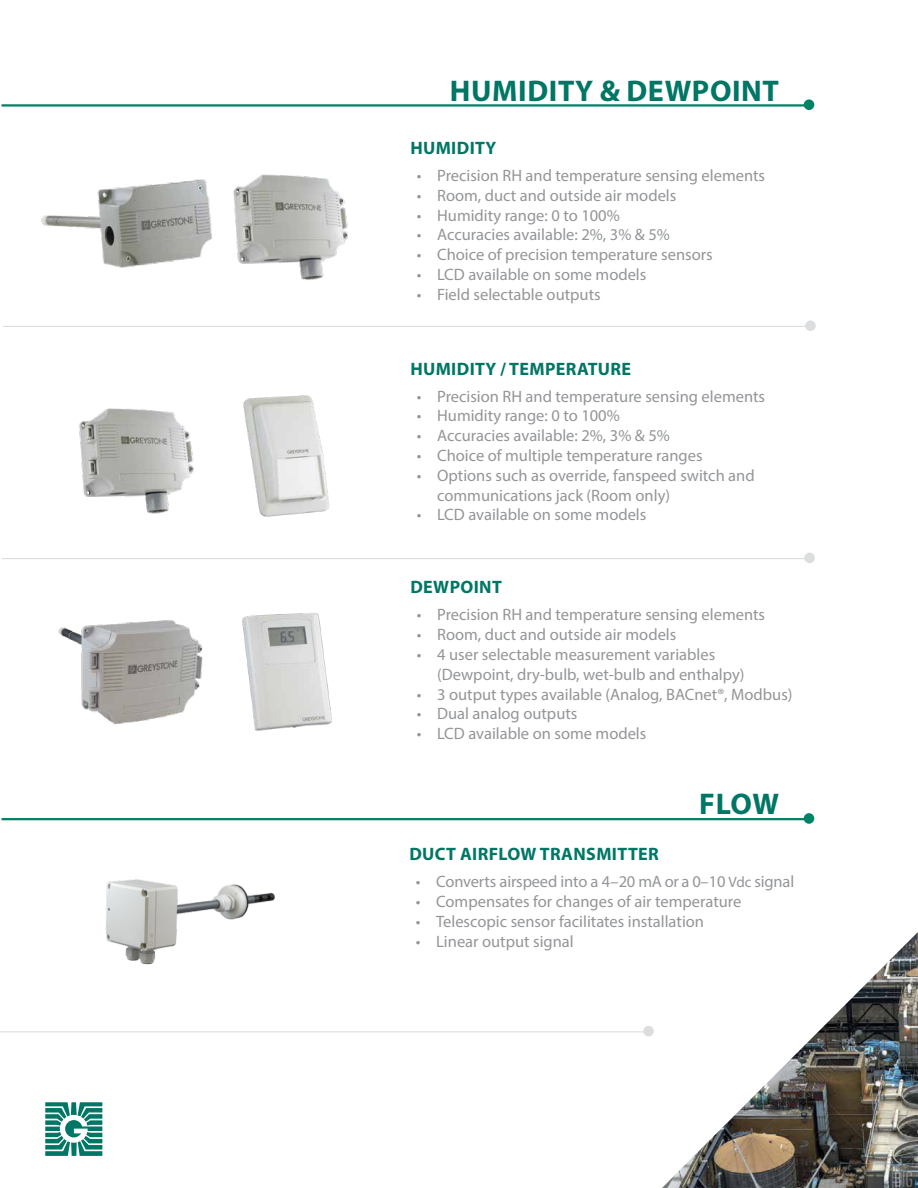
<style>
.page{position:relative;width:918px;height:1188px;background:#fff}
.page>*{position:absolute;margin:0;border:0;box-sizing:border-box;transform-origin:0 0}
.t1{font:700 30px "Myriad Pro";letter-spacing:.02em;color:#007665}
.t2{font:700 18px "Myriad Pro";letter-spacing:.02em;color:#007665}
.t3{font:16.5px/19.8px "Myriad Pro";color:#939598}
.s1{font-size:15px}
</style>
<div class="page">
<div style="left:802px;top:98px;width:14px;height:14px;background:#008265;border-radius:50%"></div>
<div style="left:801px;top:96px;width:16px;height:17px;border:3px solid #fff;border-radius:50%"></div>
<hr style="left:2px;top:104px;width:806px;height:3px;background:#008265">
<svg style="left:0;top:1032px;width:640px;height:1px"></svg>
<div style="left:642px;top:1024px;width:13px;height:14px;background:#dcddde;border-radius:50%"></div>
<div style="left:640px;top:1023px;width:17px;height:16px;border:3px solid #fff;border-radius:50%"></div>
<hr style="left:0;top:1031px;width:647px;height:1px;background:#dcddde">
<svg style="left:45px;top:1102px;width:57px;height:54px"></svg>
<div style="left:803px;top:551px;width:13px;height:14px;background:#dcddde;border-radius:50%"></div>
<div style="left:801px;top:550px;width:17px;height:16px;border:3px solid #fff;border-radius:50%"></div>
<hr style="left:2px;top:558px;width:806px;height:1px;background:#dcddde">
<div style="left:804px;top:319px;width:13px;height:14px;background:#dcddde;border-radius:50%"></div>
<div style="left:802px;top:317px;width:17px;height:17px;border:3px solid #fff;border-radius:50%"></div>
<hr style="left:3px;top:326px;width:806px;height:1px;background:#dcddde">
<img style="left:41px;top:179px;width:171px;height:89px">
<img style="left:233px;top:174px;width:115px;height:106px">
<img style="left:79px;top:408px;width:115px;height:106px">
<img style="left:243px;top:395px;width:87px;height:122px">
<svg style="left:1px;top:818px;width:800px;height:3px"></svg>
<div style="left:802px;top:812px;width:14px;height:13px;background:#008265;border-radius:50%"></div>
<div style="left:801px;top:810px;width:16px;height:17px;border:3px solid #fff;border-radius:50%"></div>
<hr style="left:2px;top:818px;width:806px;height:2px;background:#008265">
<img style="left:58px;top:620px;width:145px;height:105px">
<img style="left:242px;top:612px;width:90px;height:119px">
<img style="left:106px;top:879px;width:169px;height:86px">
<img style="left:662px;top:932px;width:256px;height:256px">
<h1 class="t1" style="left:450px;top:71px;width:331px">HUMIDITY &amp; DEWPOINT</h1>
<p class="t2" style="left:410px;top:136px;width:88px">HUMIDITY</p>
<p class="t3" style="left:417px;top:165px;width:350px">• Precision RH and temperature sensing elements</p>
<p class="t3" style="left:417px;top:185px;width:261px">• Room, duct and outside air models</p>
<p class="t3" style="left:417px;top:205px;width:204px">• Humidity range: 0 to 100%</p>
<p class="t3" style="left:417px;top:225px;width:255px">• Accuracies available: 2%, 3% &amp; 5%</p>
<p class="t3" style="left:417px;top:245px;width:297px">• Choice of precision temperature sensors</p>
<p class="t3" style="left:417px;top:264px;width:231px">• LCD available on some models</p>
<p class="t3" style="left:417px;top:284px;width:185px">• Field selectable outputs</p>
<p class="t2" style="left:410px;top:357px;width:222px">HUMIDITY / TEMPERATURE</p>
<p class="t3" style="left:417px;top:386px;width:350px">• Precision RH and temperature sensing elements</p>
<p class="t3" style="left:417px;top:406px;width:204px">• Humidity range: 0 to 100%</p>
<p class="t3" style="left:417px;top:425px;width:255px">• Accuracies available: 2%, 3% &amp; 5%</p>
<p class="t3" style="left:417px;top:445px;width:287px">• Choice of multiple temperature ranges</p>
<p class="t3" style="left:437px;top:465px;width:319px;text-indent:-20px">• Options such as override, fanspeed switch and communications jack (Room only)</p>
<p class="t3" style="left:417px;top:505px;width:231px">• LCD available on some models</p>
<p class="t2" style="left:410px;top:576px;width:93px">DEWPOINT</p>
<p class="t3" style="left:417px;top:605px;width:350px">• Precision RH and temperature sensing elements</p>
<p class="t3" style="left:417px;top:625px;width:261px">• Room, duct and outside air models</p>
<p class="t3" style="left:437px;top:644px;width:309px;text-indent:-20px">• 4 user selectable measurement variables (Dewpoint, dry-bulb, wet-bulb and enthalpy)</p>
<p class="t3" style="left:417px;top:684px;width:377px">• 3 output types available (Analog, BACnet®, Modbus)</p>
<p class="t3" style="left:417px;top:704px;width:162px">• Dual analog outputs</p>
<p class="t3" style="left:417px;top:724px;width:231px">• LCD available on some models</p>
<h1 class="t1" style="left:699px;top:785px;width:81px">FLOW</h1>
<p class="t2" style="left:409px;top:842px;width:251px">DUCT AIRFLOW TRANSMITTER</p>
<p class="t3" style="left:416px;top:871px;width:380px">• Converts airspeed into a 4–20 mA or a 0–10 <span class="s1">Vdc</span> signal</p>
<p class="t3" style="left:416px;top:891px;width:327px">• Compensates for changes of air temperature</p>
<p class="t3" style="left:416px;top:911px;width:290px">• Telescopic sensor facilitates installation</p>
<p class="t3" style="left:416px;top:931px;width:159px">• Linear output signal</p>
</div>
